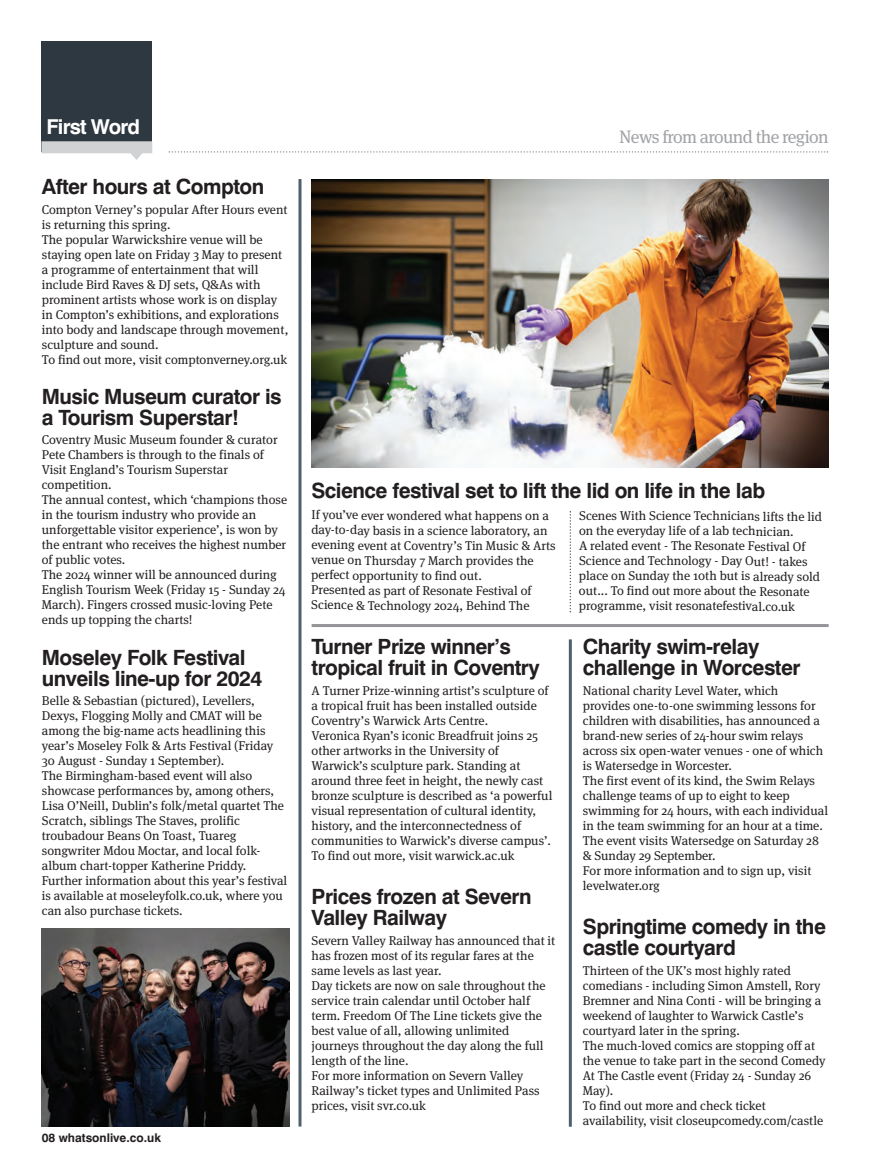
<style>
.page{position:relative;width:893px;height:1171px;background:#fff}
.page>*{position:absolute;margin:0;border:0;box-sizing:border-box;transform-origin:0 0}
.t1{font:700 21px/21px "Swiss 721 BT";letter-spacing:-.025em;color:#231f20}
.t2{font:700 20.55px "Swiss 721 BT";letter-spacing:-.04em;color:#fff}
.t3{font:18px "Meta Serif";letter-spacing:-.035em;color:#a1a3a6}
.t4{font:12.75px/15px "Meta Serif";color:#231f20}
.t5{font:700 12px "Swiss 721 BT";color:#231f20}
</style>
<div class="page">
<hr style="left:312px;top:624px;width:516px;height:3px;background:#939598">
<hr style="left:569px;top:639px;width:3px;height:487px;background:#4f606d">
<hr style="left:298px;top:179px;width:3px;height:947px;background:#4f606d">
<svg style="left:569px;top:511px;width:2px;height:101px"></svg>
<div style="left:41px;top:42px;width:111px;height:110px;background:#2e3840"></div>
<svg style="left:129px;top:153px;width:14px;height:7px"></svg>
<div style="left:41px;top:141px;width:111px;height:12px;background:#d1d2d4"></div>
<svg style="left:169px;top:151px;width:659px;height:2px"></svg>
<img style="left:311px;top:179px;width:517px;height:288px">
<img style="left:42px;top:928px;width:247px;height:198px">
<p class="t2" style="left:46px;top:118px;width:95px">First Word</p>
<p class="t1" style="left:42px;top:178px;width:224px">After hours at Compton</p>
<p class="t4" style="left:42px;top:202px;width:248px">Compton Verney’s popular After Hours event is returning this spring.<br>The popular Warwickshire venue will be staying open late on Friday 3 May to present a programme of entertainment that will include Bird Raves &amp; DJ sets, Q&amp;As with prominent artists whose work is on display in Compton’s exhibitions, and explorations into body and landscape through movement, sculpture and sound.<br>To find out more, visit comptonverney.org.uk</p>
<p class="t1" style="left:42px;top:387px;width:241px">Music Museum curator is a Tourism Superstar!</p>
<p class="t4" style="left:42px;top:433px;width:247px">Coventry Music Museum founder &amp; curator Pete Chambers is through to the finals of Visit England’s Tourism Superstar competition.<br>The annual contest, which ‘champions those in the tourism industry who provide an unforgettable visitor experience’, is won by the entrant who receives the highest number of public votes.<br>The 2024 winner will be announced during English Tourism Week (Friday 15 - Sunday 24<br>March). Fingers crossed music-loving Pete ends up topping the charts!</p>
<p class="t1" style="left:42px;top:648px;width:222px">Moseley Folk Festival unveils line-up for 2024</p>
<p class="t4" style="left:42px;top:693px;width:247px">Belle &amp; Sebastian (pictured), Levellers, Dexys, Flogging Molly and CMAT will be among the big-name acts headlining this year’s Moseley Folk &amp; Arts Festival (Friday 30 August - Sunday 1 September).<br>The Birmingham-based event will also showcase performances by, among others, Lisa O’Neill, Dublin’s folk/metal quartet The Scratch, siblings The Staves, prolific troubadour Beans On Toast, Tuareg songwriter Mdou Moctar, and local folk&shy;album chart-topper Katherine Priddy.<br>Further information about this year’s festival is available at moseleyfolk.co.uk, where you can also purchase tickets.</p>
<p class="t5" style="left:42px;top:1132px;width:121px">08 whatsonlive.co.uk</p>
<p class="t3" style="left:619px;top:130px;width:211px">News from around the region</p>
<p class="t1" style="left:311px;top:481px;width:455px">Science festival set to lift the lid on life in the lab</p>
<p class="t4" style="left:311px;top:508px;width:246px">If you’ve ever wondered what happens on a day-to-day basis in a science laboratory, an evening event at Coventry’s Tin Music &amp; Arts venue on Thursday 7 March provides the perfect opportunity to find out.<br>Presented as part of Resonate Festival of Science &amp; Technology 2024, Behind The</p>
<p class="t4" style="left:579px;top:509px;width:245px">Scenes With Science Technicians lifts the lid on the everyday life of a lab technician.<br>A related event - The Resonate Festival Of Science and Technology - Day Out! - takes place on Sunday the 10th but is already sold out... To find out more about the Resonate programme, visit resonatefestival.co.uk</p>
<p class="t1" style="left:312px;top:638px;width:230px">Turner Prize winner’s tropical fruit in Coventry</p>
<p class="t4" style="left:312px;top:683px;width:242px">A Turner Prize-winning artist’s sculpture of a tropical fruit has been installed outside Coventry’s Warwick Arts Centre.<br>Veronica Ryan’s iconic Breadfruit joins 25 other artworks in the University of Warwick’s sculpture park. Standing at around three feet in height, the newly cast bronze sculpture is described as ‘a powerful visual representation of cultural identity, history, and the interconnectedness of communities to Warwick’s diverse campus’.<br>To find out more, visit warwick.ac.uk</p>
<p class="t1" style="left:312px;top:888px;width:222px">Prices frozen at Severn<br>Valley Railway</p>
<p class="t4" style="left:312px;top:933px;width:245px">Severn Valley Railway has announced that it has frozen most of its regular fares at the same levels as last year.<br>Day tickets are now on sale throughout the service train calendar until October half term. Freedom Of The Line tickets give the best value of all, allowing unlimited journeys throughout the day along the full length of the line.<br>For more information on Severn Valley Railway’s ticket types and Unlimited Pass prices, visit svr.co.uk</p>
<p class="t1" style="left:583px;top:638px;width:219px">Charity swim-relay challenge in Worcester</p>
<p class="t4" style="left:583px;top:683px;width:247px">National charity Level Water, which provides one-to-one swimming lessons for children with disabilities, has announced a brand-new series of 24-hour swim relays across six open-water venues - one of which is Watersedge in Worcester.<br>The first event of its kind, the Swim Relays challenge teams of up to eight to keep swimming for 24 hours, with each individual in the team swimming for an hour at a time.<br>The event visits Watersedge on Saturday 28 &amp; Sunday 29 September.<br>For more information and to sign up, visit levelwater.org</p>
<p class="t1" style="left:583px;top:918px;width:245px">Springtime comedy in the castle courtyard</p>
<p class="t4" style="left:583px;top:963px;width:244px">Thirteen of the UK’s most highly rated comedians - including Simon Amstell, Rory Bremner and Nina Conti - will be bringing a weekend of laughter to Warwick Castle’s courtyard later in the spring.<br>The much-loved comics are stopping off at the venue to take part in the second Comedy At The Castle event (Friday 24 - Sunday 26<br>May).<br>To find out more and check ticket availability, visit closeupcomedy.com/castle</p>
</div>
